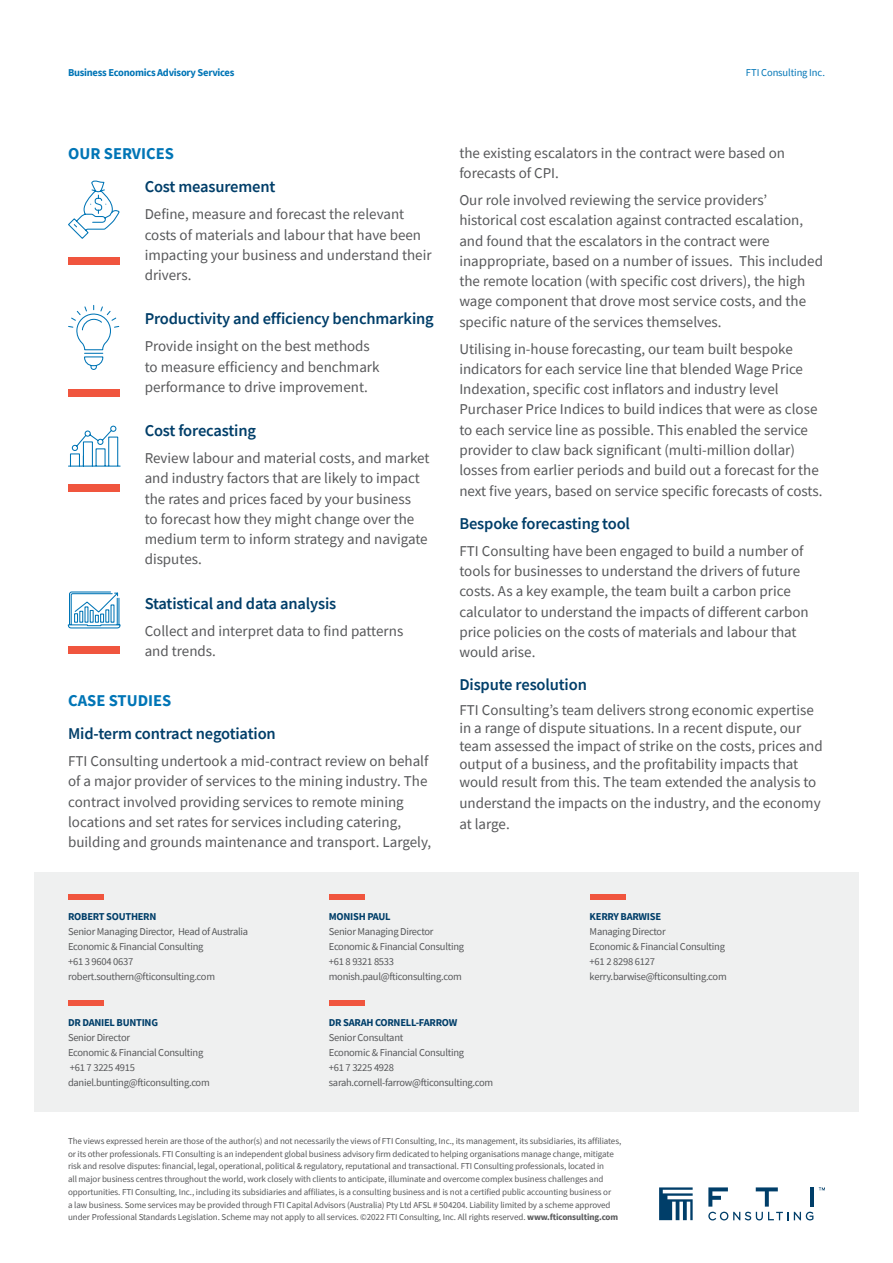
<style>
.page{position:relative;width:893px;height:1263px;background:#fff}
.page>*{position:absolute;margin:0;border:0;box-sizing:border-box;transform-origin:0 0}
.H2_TextHeader{font:600 16.5px "Source Sans Pro";letter-spacing:-.01em;color:#003e69}
.H1_TextHeader{font:700 16.5px "Source Sans Pro";color:#0075b6}
.Body_Copy{font:15px/20.2px "Source Sans Pro";color:#57585a}
.Bio_details{font:10.5px "Source Sans Pro";letter-spacing:-.025em;color:#57585a}
.Bio_Name{font:700 10.5px "Source Sans Pro";letter-spacing:-.025em;color:#003e69}
.t1{font:700 10.5px "Source Sans Pro";letter-spacing:-.025em;color:#0075b6}
.t2{font:10.5px "Source Sans Pro";letter-spacing:-.01em;color:#0075b6}
.Boilerplate_Small{font:9px/12.8px "Source Sans Pro";letter-spacing:-.01em;color:#57585a}
.s1{font-weight:700}
</style>
<div class="page">
<div style="left:34px;top:872px;width:825px;height:240px;background:#eff0f0"></div>
<div style="left:68px;top:1000px;width:36px;height:5px;background:#f0553e"></div>
<div style="left:68px;top:894px;width:36px;height:5px;background:#f0553e"></div>
<div style="left:329px;top:1000px;width:36px;height:5px;background:#f0553e"></div>
<div style="left:329px;top:894px;width:36px;height:5px;background:#f0553e"></div>
<div style="left:590px;top:894px;width:35px;height:5px;background:#f0553e"></div>
<svg style="left:659px;top:1187px;width:34px;height:33px"></svg>
<svg style="left:708px;top:1212px;width:105px;height:8px"></svg>
<svg style="left:819px;top:1187px;width:6px;height:3px"></svg>
<svg style="left:756px;top:1187px;width:22px;height:19px"></svg>
<hr style="left:810px;top:1187px;width:4px;height:19px;background:#003e69">
<svg style="left:708px;top:1187px;width:20px;height:19px"></svg>
<div style="left:68px;top:646px;width:51px;height:7px;background:#f0553e"></div>
<svg style="left:67px;top:591px;width:54px;height:38px"></svg>
<div style="left:68px;top:257px;width:51px;height:7px;background:#f0553e"></div>
<svg style="left:68px;top:180px;width:52px;height:59px"></svg>
<div style="left:68px;top:485px;width:51px;height:7px;background:#f0553e"></div>
<svg style="left:68px;top:425px;width:53px;height:42px"></svg>
<div style="left:68px;top:389px;width:51px;height:7px;background:#f0553e"></div>
<svg style="left:68px;top:305px;width:52px;height:65px"></svg>
<p class="t1" style="left:68px;top:65px;width:168px">Business Economics Advisory Services</p>
<p class="t2" style="left:746px;top:66px;width:81px">FTI Consulting Inc.</p>
<p class="H1_TextHeader" style="left:68px;top:142px;width:107px">OUR SERVICES</p>
<p class="H2_TextHeader" style="left:145px;top:176px;width:132px">Cost measurement</p>
<p class="Body_Copy" style="left:145px;top:204px;width:288px">Define, measure and forecast the relevant costs of materials and labour that have been impacting your business and understand their drivers.</p>
<p class="H2_TextHeader" style="left:145px;top:308px;width:291px">Productivity and efficiency benchmarking</p>
<p class="Body_Copy" style="left:145px;top:336px;width:236px">Provide insight on the best methods to measure efficiency and benchmark performance to drive improvement.</p>
<p class="H2_TextHeader" style="left:145px;top:420px;width:113px">Cost forecasting</p>
<p class="Body_Copy" style="left:145px;top:448px;width:286px">Review labour and material costs, and market and industry factors that are likely to impact the rates and prices faced by your business<br>to forecast how they might change over the medium term to inform strategy and navigate disputes.</p>
<p class="H2_TextHeader" style="left:145px;top:592px;width:193px">Statistical and data analysis</p>
<p class="Body_Copy" style="left:145px;top:620px;width:260px">Collect and interpret data to find patterns and trends.</p>
<p class="H1_TextHeader" style="left:68px;top:689px;width:105px">CASE STUDIES</p>
<p class="H2_TextHeader" style="left:68px;top:723px;width:209px">Mid-term contract negotiation</p>
<p class="Body_Copy" style="left:68px;top:751px;width:365px">FTI Consulting undertook a mid-contract review on behalf of a major provider of services to the mining industry. The contract involved providing services to remote mining locations and set rates for services including catering, building and grounds maintenance and transport. Largely,</p>
<p class="Body_Copy" style="left:459px;top:143px;width:327px">the existing escalators in the contract were based on forecasts of CPI.</p>
<p class="Body_Copy" style="left:459px;top:190px;width:365px">Our role involved reviewing the service providers’ historical cost escalation against contracted escalation, and found that the escalators in the contract were inappropriate, based on a number of issues. This included the remote location (with specific cost drivers), the high wage component that drove most service costs, and the specific nature of the services themselves.</p>
<p class="Body_Copy" style="left:459px;top:338px;width:365px">Utilising in-house forecasting, our team built bespoke indicators for each service line that blended Wage Price Indexation, specific cost inflators and industry level Purchaser Price Indices to build indices that were as close to each service line as possible. This enabled the service provider to claw back significant (multi-million dollar) losses from earlier periods and build out a forecast for the next five years, based on service specific forecasts of costs.</p>
<p class="H2_TextHeader" style="left:459px;top:512px;width:172px">Bespoke forecasting tool</p>
<p class="Body_Copy" style="left:459px;top:541px;width:351px">FTI Consulting have been engaged to build a number of tools for businesses to understand the drivers of future costs. As a key example, the team built a carbon price calculator to understand the impacts of different carbon price policies on the costs of materials and labour that would arise.</p>
<p class="H2_TextHeader" style="left:459px;top:674px;width:129px">Dispute resolution</p>
<p class="Body_Copy" style="left:459px;top:701px;width:365px;line-height:18px">FTI Consulting’s team delivers strong economic expertise in a range of dispute situations. In a recent dispute, our team assessed the impact of strike on the costs, prices and output of a business, and the profitability impacts that would result from this. The team extended the analysis to</p>
<p class="Body_Copy" style="left:459px;top:792px;width:363px;line-height:21px">understand the impacts on the industry, and the economy at large.</p>
<p class="Bio_Name" style="left:68px;top:909px;width:90px">ROBERT SOUTHERN</p>
<p class="Bio_details" style="left:68px;top:924px;width:182px">Senior Managing Director, Head of Australia</p>
<p class="Bio_details" style="left:68px;top:939px;width:137px">Economic &amp; Financial Consulting</p>
<p class="Bio_details" style="left:68px;top:954px;width:67px">+61 3 9604 0637</p>
<p class="Bio_details" style="left:68px;top:969px;width:148px">robert.southern@fticonsulting.com</p>
<p class="Bio_Name" style="left:68px;top:1015px;width:92px">DR DANIEL BUNTING</p>
<p class="Bio_details" style="left:68px;top:1031px;width:64px">Senior Director</p>
<p class="Bio_details" style="left:68px;top:1046px;width:137px">Economic &amp; Financial Consulting</p>
<p class="Bio_details" style="left:70px;top:1061px;width:67px">+61 7 3225 4915</p>
<p class="Bio_details" style="left:68px;top:1076px;width:143px">daniel.bunting@fticonsulting.com</p>
<p class="Bio_Name" style="left:329px;top:909px;width:63px">MONISH PAUL</p>
<p class="Bio_details" style="left:329px;top:924px;width:106px">Senior Managing Director</p>
<p class="Bio_details" style="left:329px;top:939px;width:137px">Economic &amp; Financial Consulting</p>
<p class="Bio_details" style="left:329px;top:954px;width:67px">+61 8 9321 8533</p>
<p class="Bio_details" style="left:329px;top:969px;width:134px">monish.paul@fticonsulting.com</p>
<p class="Bio_Name" style="left:329px;top:1015px;width:130px">DR SARAH CORNELL-FARROW</p>
<p class="Bio_details" style="left:329px;top:1031px;width:76px">Senior Consultant</p>
<p class="Bio_details" style="left:329px;top:1046px;width:137px">Economic &amp; Financial Consulting</p>
<p class="Bio_details" style="left:329px;top:1061px;width:67px">+61 7 3225 4928</p>
<p class="Bio_details" style="left:329px;top:1076px;width:166px">sarah.cornell-farrow@fticonsulting.com</p>
<p class="Bio_Name" style="left:590px;top:909px;width:73px">KERRY BARWISE</p>
<p class="Bio_details" style="left:590px;top:924px;width:77px">Managing Director</p>
<p class="Bio_details" style="left:590px;top:939px;width:137px">Economic &amp; Financial Consulting</p>
<p class="Bio_details" style="left:590px;top:954px;width:67px">+61 2 8298 6127</p>
<p class="Bio_details" style="left:590px;top:969px;width:139px">kerry.barwise@fticonsulting.com</p>
<p class="Boilerplate_Small" style="left:68px;top:1134px;width:555px">The views expressed herein are those of the author(s) and not necessarily the views of FTI Consulting, Inc., its management, its subsidiaries, its affiliates, or its other professionals. FTI Consulting is an independent global business advisory firm dedicated to helping organisations manage change, mitigate risk and resolve disputes: financial, legal, operational, political &amp; regulatory, reputational and transactional. FTI Consulting professionals, located in<br>all major business centres throughout the world, work closely with clients to anticipate, illuminate and overcome complex business challenges and opportunities. FTI Consulting, Inc., including its subsidiaries and affiliates, is a consulting business and is not a certified public accounting business or<br>a law business. Some services may be provided through FTI Capital Advisors (Australia) Pty Ltd AFSL # 504204. Liability limited by a scheme approved under Professional Standards Legislation. Scheme may not apply to all services. ©2022 FTI Consulting, Inc. All rights reserved. <span class="s1">www.fticonsulting.com</span></p>
</div>
